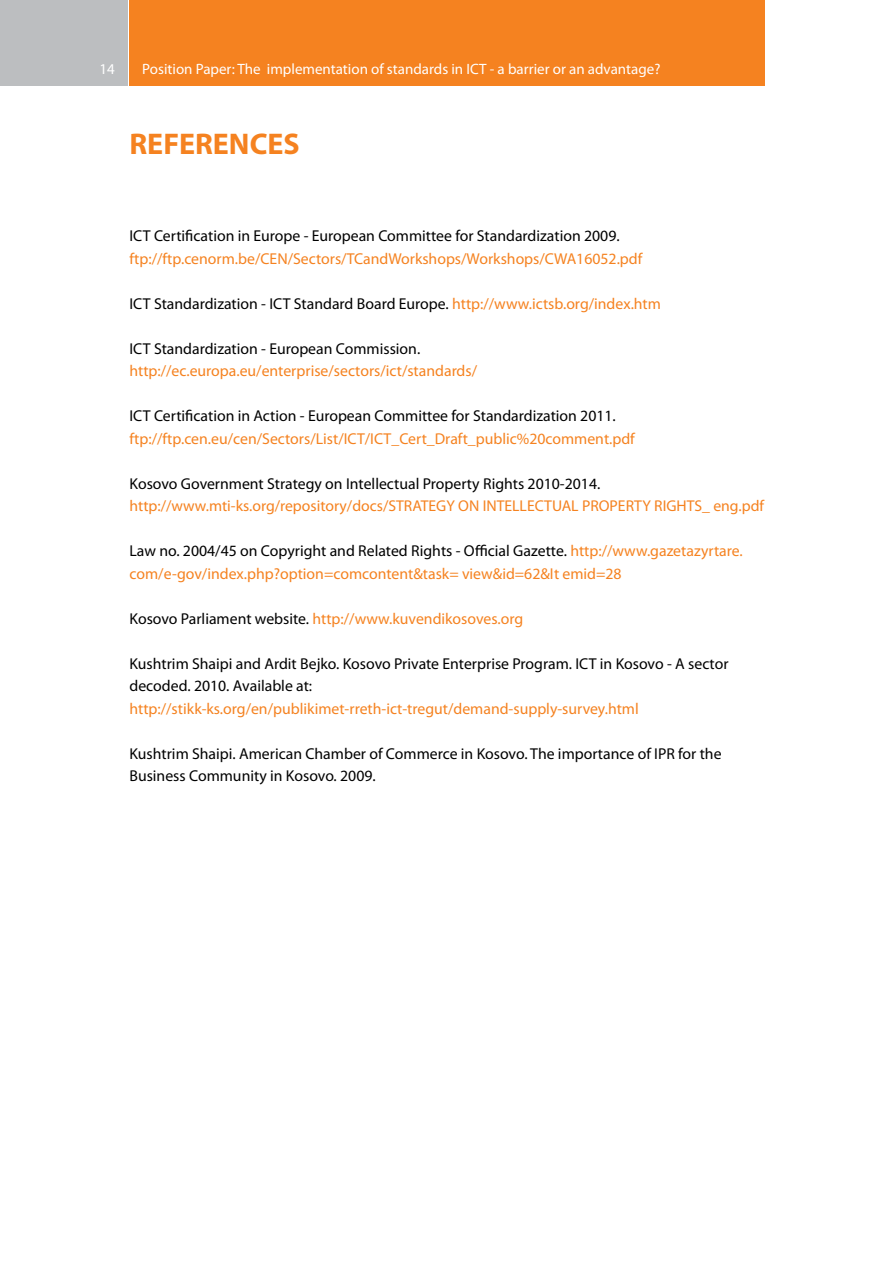
<style>
.page{position:relative;width:893px;height:1263px;background:#fff}
.page>*{position:absolute;margin:0;border:0;box-sizing:border-box;transform-origin:0 0}
.t1{font:700 30px "Myriad Pro";color:#f58220}
.t2{font:15.75px/22.5px "Myriad Pro";color:#000}
.t3{font:15.75px/22.5px "Myriad Pro";color:#f58220}
.t4{font:15.6px "Myriad Pro";color:#f58220}
.t5{font:15px "Myriad Pro";color:#fff}
.s1{color:#f58220}
.s2{color:#000}
</style>
<div class="page">
<div style="left:0;top:0;width:128px;height:85px;background:#bcbec0"></div>
<div style="left:130px;top:0;width:635px;height:85px;background:#f58220"></div>
<p class="t5" style="left:99px;top:60px;width:17px">14</p>
<p class="t5" style="left:142px;top:60px;width:520px">Position Paper: The implementation of standards in ICT - a barrier or an advantage?</p>
<h1 class="t1" style="left:130px;top:125px;width:172px">REFERENCES</h1>
<p class="t2" style="left:130px;top:225px;width:492px">ICT Certification in Europe - European Committee for Standardization 2009.</p>
<p class="t3" style="left:130px;top:247px;width:514px">ftp://ftp.cenorm.be/CEN/Sectors/TCandWorkshops/Workshops/CWA16052.pdf</p>
<p class="t2" style="left:130px;top:292px;width:533px">ICT Standardization - ICT Standard Board Europe. <span class="s1">http://www.ictsb.org/index.htm</span></p>
<p class="t2" style="left:130px;top:337px;width:292px">ICT Standardization - European Commission.</p>
<p class="t3" style="left:130px;top:360px;width:349px">http://ec.europa.eu/enterprise/sectors/ict/standards/</p>
<p class="t2" style="left:130px;top:405px;width:488px">ICT Certification in Action - European Committee for Standardization 2011.</p>
<p class="t3" style="left:130px;top:427px;width:507px">ftp://ftp.cen.eu/cen/Sectors/List/ICT/ICT_Cert_Draft_public%20comment.pdf</p>
<p class="t2" style="left:130px;top:472px;width:472px">Kosovo Government Strategy on Intellectual Property Rights 2010-2014.</p>
<p class="t4" style="left:130px;top:496px;width:636px">http://www.mti-ks.org/repository/docs/STRATEGY ON INTELLECTUAL PROPERTY RIGHTS_ eng.pdf</p>
<p class="t3" style="left:130px;top:540px;width:615px"><span class="s2">Law no. 2004/45 on Copyright and Related Rights - Official Gazette.</span> http://www.gazetazyrtare. com/e-gov/index.php?option=comcontent&amp;task= view&amp;id=62&amp;It emid=28</p>
<p class="t3" style="left:130px;top:607px;width:395px"><span class="s2">Kosovo Parliament website.</span> http://www.kuvendikosoves.org</p>
<p class="t2" style="left:130px;top:652px;width:600px">Kushtrim Shaipi and Ardit Bejko. Kosovo Private Enterprise Program. ICT in Kosovo - A sector decoded. 2010. Available at:</p>
<p class="t3" style="left:130px;top:697px;width:511px">http://stikk-ks.org/en/publikimet-rreth-ict-tregut/demand-supply-survey.html</p>
<p class="t2" style="left:130px;top:742px;width:594px">Kushtrim Shaipi. American Chamber of Commerce in Kosovo. The importance of IPR for the<br>Business Community in Kosovo. 2009.</p>
</div>
